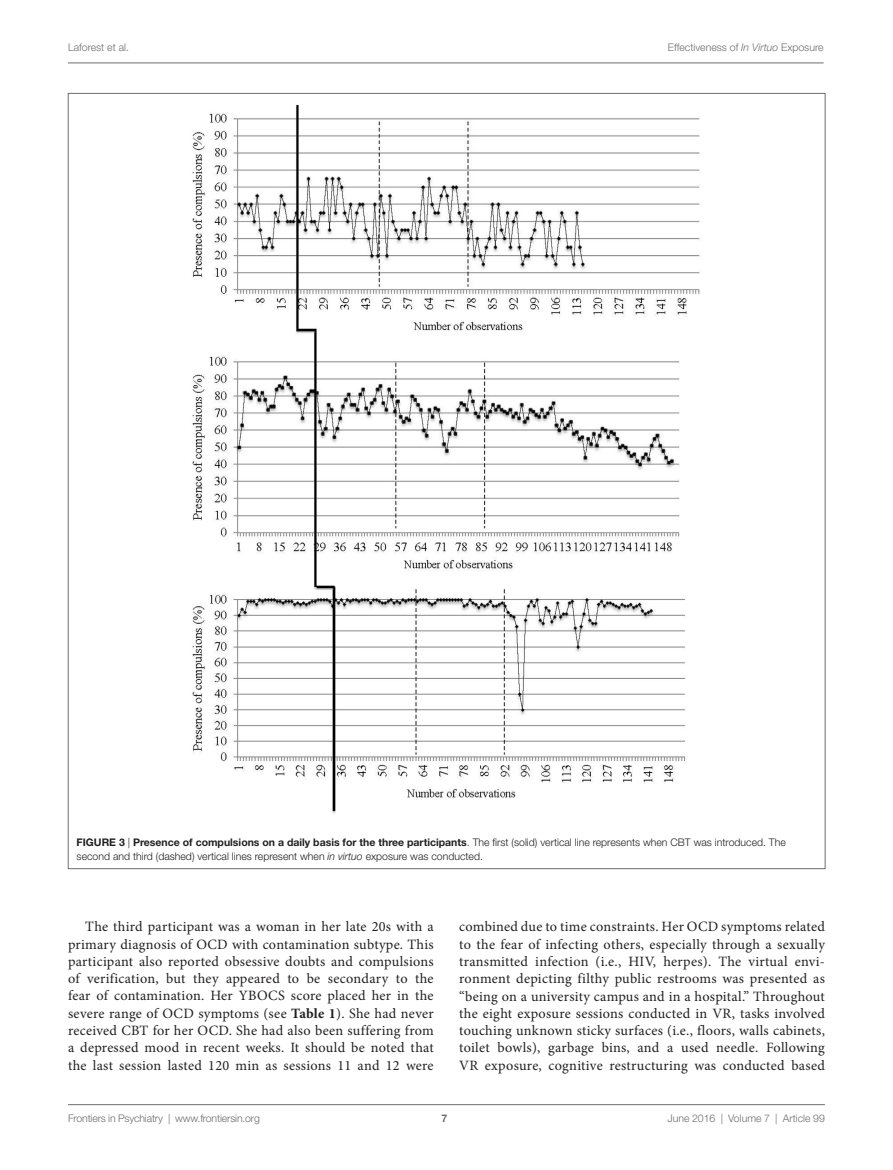
<style>
.page{position:relative;width:893px;height:1170px;background:#fff}
.page>*{position:absolute;margin:0;border:0;box-sizing:border-box;transform-origin:0 0}
.t1{font:14.25px/17.2px "Minion Pro";letter-spacing:.02em;color:#231f20;text-align:justify}
.t2{font:300 10.5px/14.2px "Helvetica Neue LT Std";color:#231f20}
.t3{font:300 10.5px "Helvetica Neue LT Std";color:#6c6d70}
.t4{font:700 10.5px "Helvetica Neue LT Std";color:#6c6d70}
.s1{font-style:italic}
.s2{font-weight:700}
</style>
<div class="page">
<img style="left:192px;top:105px;width:508px;height:709px">
<hr style="left:68px;top:1104px;width:757px;height:1px;background:#6c6d70">
<hr style="left:68px;top:63px;width:756px;height:1px;background:#6c6d70">
<p class="t3" style="left:68px;top:41px;width:63px">Laforest et al.</p>
<p class="t3" style="left:668px;top:41px;width:157px">Effectiveness of <span class="s1">In Virtuo</span> Exposure</p>
<p class="t2" style="left:77px;top:834px;width:711px"><span class="s2">FIG URE 3</span> | <span class="s2">Presence of compulsions on a daily basis for the three participants</span>. The first (solid) vertical line represents when CBT was introduced. The second and third (dashed) vertical lines represent when <span class="s1">in virtuo</span> exposure was conducted.</p>
<p class="t1" style="left:68px;top:918px;width:367px;text-indent:17px">The third participant was a woman in her late 20s with a primary diagnosis of OCD with contamination subtype. This participant also reported obsessive doubts and compulsions of verification, but they appeared to be secondary to the fear of contamination. Her YBOCS score placed her in the severe range of OCD symptoms (see <span class="s2">Table 1</span>). She had never received CBT for her OCD. She had also been suffering from a depressed mood in recent weeks. It should be noted that the last session lasted 120 min as sessions 11 and 12 were</p>
<p class="t1" style="left:459px;top:918px;width:367px">combined due to time constraints. Her OCD symptoms related to the fear of infecting others, especially through a sexually transmitted infection (i.e., HIV, herpes). The virtual envi&shy;ronment depicting filthy public restrooms was presented as “being on a university campus and in a hospital.” Throughout the eight exposure sessions conducted in VR, tasks involved touching unknown sticky surfaces (i.e., floors, walls cabinets, toilet bowls), garbage bins, and a used needle. Following VR exposure, cognitive restructuring was conducted based</p>
<p class="t3" style="left:68px;top:1111px;width:193px">Frontiers in Psychiatry | www.frontiersin.org</p>
<p class="t3" style="left:667px;top:1111px;width:159px">June 2016 | Volume 7 | Article 99</p>
<p class="t4" style="left:441px;top:1111px;width:7px">7</p>
</div>
